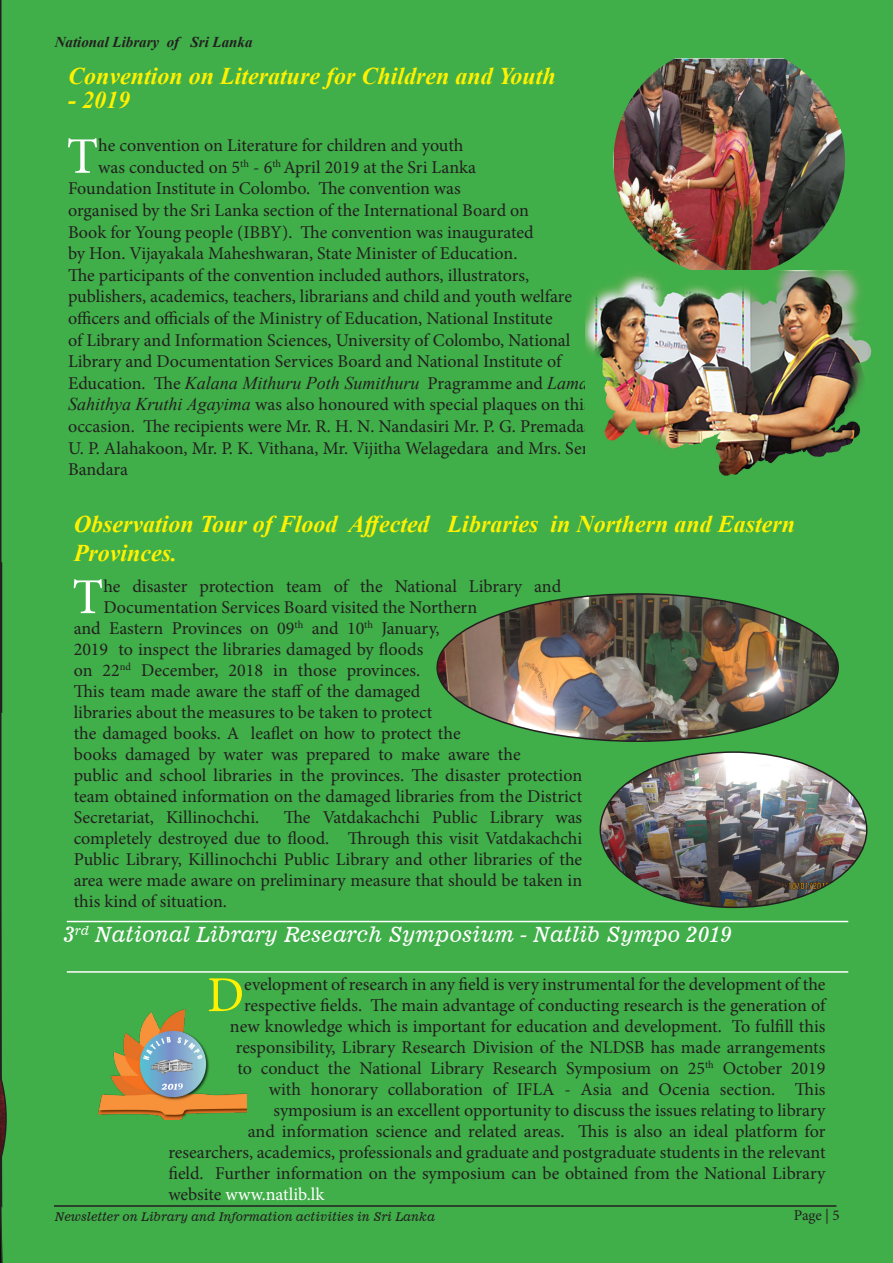
<style>
.page{position:relative;width:893px;height:1263px;background:#40ae49}
.page>*{position:absolute;margin:0;border:0;box-sizing:border-box;transform-origin:0 0}
.t1{font:51.3px "Minion Pro";color:#fff}
.t2{font:50.25px "Minion Pro";color:#fff}
.t3{font:50.25px "Minion Pro";color:#fff101}
.t4{font:italic 700 24px/28.8px "Times New Roman";color:#fff101}
.t5{font:21px "News 701 BT Italic A";color:#fff}
.t6{font:18px/21px "Minion Pro";letter-spacing:-.005em;color:#231f20;text-align:justify}
.t7{font:italic 18px "Times New Roman";color:#231f20}
.t8{font:18px "Minion Pro";color:#fff}
.t9{font:italic 700 15px "Times New Roman";color:#231f20}
.t10{font:15px "Minion Pro";color:#231f20}
.t11{font:12px "News 701 BT Italic A";color:#231f20}
.s1{font-family:"Minion Pro";font-style:normal}
.s2{font-family:"Times New Roman";font-style:italic}
.s3{color:#231f20}
</style>
<div class="page">
<img style="left:437px;top:594px;width:401px;height:147px">
<img style="left:600px;top:752px;width:267px;height:155px">
<svg style="left:0;top:0;width:4px;height:736px;background:#337237"></svg>
<img style="left:613px;top:58px;width:232px;height:213px">
<img style="left:585px;top:271px;width:291px;height:217px">
<hr style="left:67px;top:921px;width:781px;height:1px;background:#fff">
<hr style="left:67px;top:971px;width:781px;height:2px;background:#fff">
<hr style="left:54px;top:1205px;width:782px;height:2px;background:#231f20">
<img style="left:98px;top:1010px;width:149px;height:109px">
<svg style="left:0;top:789px;width:23px;height:474px;background:#3e9f44"></svg>
<p class="t9" style="left:55px;top:32px;width:199px">National Library of Sri Lanka</p>
<p class="t4" style="left:68px;top:61px;width:489px">Convention on Literature for Children and Youth</p>
<p class="t4" style="left:68px;top:85px;width:63px">- 2019</p>
<p class="t1" style="left:67px;top:122px;width:33px">T</p>
<p class="t6" style="left:98px;top:135px;width:367px">he convention on Literature for children and youth</p>
<p class="t6" style="left:98px;top:157px;width:379px">was conducted on 5<sup>th</sup> - 6<sup>th</sup> April 2019 at the Sri Lanka</p>
<p class="t6" style="left:68px;top:178px;width:394px">Foundation Institute in Colombo. The convention was</p>
<p class="t6" style="left:68px;top:200px;width:462px">organised by the Sri Lanka section of the International Board on</p>
<p class="t6" style="left:68px;top:221px;width:467px">Book for Young people (IBBY). The convention was inaugurated</p>
<p class="t6" style="left:68px;top:243px;width:451px">by Hon. Vijayakala Maheshwaran, State Minister of Education.</p>
<p class="t6" style="left:68px;top:265px;width:463px">The participants of the convention included authors, illustrators,</p>
<p class="t6" style="left:68px;top:286px;width:505px">publishers, academics, teachers, librarians and child and youth welfare</p>
<p class="t6" style="left:68px;top:308px;width:486px">officers and officials of the Ministry of Education, National Institute</p>
<p class="t6" style="left:68px;top:329px;width:504px">of Library and Information Sciences, University of Colombo, National</p>
<p class="t6" style="left:68px;top:351px;width:495px">Library and Documentation Services Board and National Institute of</p>
<p class="t7" style="left:68px;top:370px;width:522px"><span class="s1">Education. The</span> Kalana Mithuru Poth Sumithuru <span class="s1">Pragramme and</span> Lama</p>
<p class="t6" style="left:68px;top:394px;width:524px"><span class="s2">Sahithya Kruthi Agayima</span> was also honoured with special plaques on this</p>
<p class="t6" style="left:68px;top:416px;width:566px">occasion. The recipients were Mr. R. H. N. Nandasiri Mr. P. G. Premadasa, Mr.</p>
<p class="t6" style="left:68px;top:437px;width:547px">U. P. Alahakoon, Mr. P. K. Vithana, Mr. Vijitha Welagedara and Mrs. Senani</p>
<p class="t6" style="left:68px;top:459px;width:62px">Bandara</p>
<p class="t4" style="left:74px;top:509px;width:723px">Observation Tour of Flood Affected Libraries in Northern and Eastern<br>Provinces.</p>
<p class="t2" style="left:72px;top:563px;width:33px">T</p>
<p class="t6" style="left:103px;top:576px;width:459px">he disaster protection team of the National Library and</p>
<p class="t6" style="left:103px;top:597px;width:375px">Documentation Services Board visited the Northern</p>
<p class="t6" style="left:74px;top:618px;width:368px">and Eastern Provinces on 09<sup>th</sup> and 10<sup>th</sup> January,</p>
<p class="t6" style="left:74px;top:639px;width:351px">2019 to inspect the libraries damaged by floods</p>
<p class="t6" style="left:74px;top:660px;width:348px">on 22<sup>nd</sup> December, 2018 in those provinces.</p>
<p class="t6" style="left:74px;top:681px;width:348px">This team made aware the staff of the damaged</p>
<p class="t6" style="left:74px;top:702px;width:360px">libraries about the measures to be taken to protect</p>
<p class="t6" style="left:74px;top:723px;width:389px">the damaged books. A leaflet on how to protect the</p>
<p class="t6" style="left:74px;top:744px;width:449px">books damaged by water was prepared to make aware the</p>
<p class="t6" style="left:74px;top:765px;width:510px">public and school libraries in the provinces. The disaster protection</p>
<p class="t6" style="left:74px;top:786px;width:510px">team obtained information on the damaged libraries from the District</p>
<p class="t6" style="left:74px;top:807px;width:187px">Secretariat, Killinochchi.</p>
<p class="t6" style="left:74px;top:807px;width:510px;text-indent:210px">The Vatdakachchi Public Library was completely destroyed due to flood. Through this visit Vatdakachchi Public Library, Killinochchi Public Library and other libraries of the area were made aware on preliminary measure that should be taken in this kind of situation.</p>
<p class="t5" style="left:64px;top:921px;width:670px">3<sup>rd</sup> National Library Research Symposium - Natlib Sympo 2019</p>
<p class="t3" style="left:207px;top:961px;width:38px">D</p>
<p class="t6" style="left:244px;top:974px;width:583px">evelopment of research in any field is very instrumental for the development of the</p>
<p class="t6" style="left:244px;top:995px;width:583px">respective fields. The main advantage of conducting research is the generation of</p>
<p class="t6" style="left:230px;top:1016px;width:597px">new knowledge which is important for education and development. To fulfill this</p>
<p class="t6" style="left:236px;top:1037px;width:591px">responsibility, Library Research Division of the NLDSB has made arrangements</p>
<p class="t6" style="left:237px;top:1058px;width:589px">to conduct the National Library Research Symposium on 25<sup>th</sup> October 2019</p>
<p class="t6" style="left:269px;top:1079px;width:558px">with honorary collaboration of IFLA - Asia and Ocenia section. This</p>
<p class="t6" style="left:273px;top:1100px;width:554px">symposium is an excellent opportunity to discuss the issues relating to library</p>
<p class="t6" style="left:248px;top:1121px;width:579px">and information science and related areas. This is also an ideal platform for</p>
<p class="t6" style="left:168px;top:1142px;width:659px">researchers, academics, professionals and graduate and postgraduate students in the relevant</p>
<p class="t6" style="left:168px;top:1163px;width:659px">field. Further information on the symposium can be obtained from the National Library</p>
<p class="t8" style="left:168px;top:1182px;width:158px"><span class="s3">website</span> www.natlib.lk</p>
<p class="t11" style="left:55px;top:1209px;width:382px">Newsletter on Library and Information activities in Sri Lanka</p>
<p class="t10" style="left:794px;top:1205px;width:47px">Page | 5</p>
<p class="t11" style="left:54px;top:1211px;width:382px">Newsletter on Library and Information activities in Sri Lanka</p>
</div>
